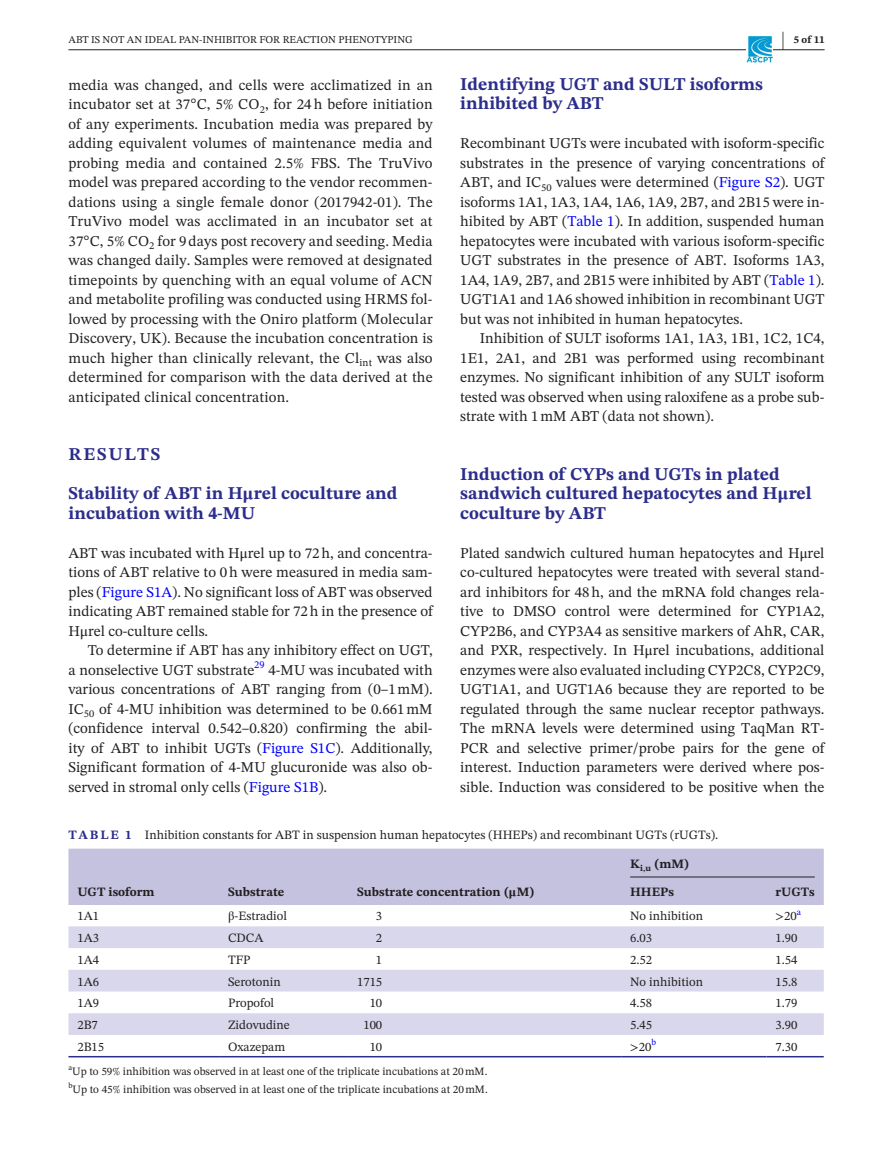
<style>
.page{position:relative;width:893px;height:1174px;background:#fff}
.page>*{position:absolute;margin:0;border:0;box-sizing:border-box;transform-origin:0 0}
.t1{font:700 21px "STIX Two Text";color:#231f20;scale:.42 1}
.t2{font:700 18px/19.5px "STIX Two Text";color:#2c2d8c}
.t3{font:15px/19.5px "STIX Two Text";color:#231f20;text-align:justify}
.t4{font:12.75px "STIX Two Text";color:#231f20}
.t5{font:700 12.75px "STIX Two Text";color:#231f20}
.t6{font:11.25px "STIX Two Text";color:#231f20}
.t7{font:10.5px "STIX Two Text";color:#231f20}
.t8{font:700 10.5px "STIX Two Text";color:#231f20}
.t9{font:10.5px "STIX Two Text";color:#00f}
.t10{font:8.85px "STIX Two Text";color:#00f}
.t11{font:7.8px "STIX Two Text";color:#231f20}
.s1{color:#00f}
.s2{font-family:"STIX"}
.s3{font-weight:700;color:#2c2d8c}
</style>
<div class="page">
<hr style="left:68px;top:49px;width:756px;height:1px;background:#231f20">
<img style="left:747px;top:37px;width:25px;height:25px">
<div style="left:68px;top:848px;width:756px;height:57px;background:#c4c2df"></div>
<svg style="left:68px;top:926px;width:756px;height:109px;fill:#d9d7eb"></svg>
<hr style="left:68px;top:1056px;width:151px;height:1px;background:#2c2d8c">
<hr style="left:219px;top:1056px;width:129px;height:1px;background:#2c2d8c">
<hr style="left:348px;top:1056px;width:273px;height:1px;background:#2c2d8c">
<hr style="left:621px;top:1056px;width:145px;height:1px;background:#2c2d8c">
<hr style="left:766px;top:1056px;width:58px;height:1px;background:#2c2d8c">
<hr style="left:630px;top:876px;width:185px;height:1px;background:#231f20">
<h1 class="t1" style="left:782px;top:24px;width:8px">|</h1>
<p class="t7" style="left:68px;top:32px;width:346px">ABT IS NOT AN IDEAL PAN-INHIBITOR FOR REACTION PHENOTYPING</p>
<p class="t8" style="left:794px;top:32px;width:32px">5 of 11</p>
<p class="t3" style="left:68px;top:75px;width:366px">media was changed, and cells were acclimatized in an incubator set at 37°C, 5% CO<sub>2</sub>, for 24h before initiation of any experiments. Incubation media was prepared by adding equivalent volumes of maintenance media and probing media and contained 2.5% FBS. The TruVivo model was prepared according to the vendor recommen&shy;dations using a single female donor (2017942-01). The TruVivo model was acclimated in an incubator set at 37°C, 5% CO<sub>2</sub> for 9 days post recovery and seeding. Media was changed daily. Samples were removed at designated timepoints by quenching with an equal volume of ACN and metabolite profiling was conducted using HRMS fol&shy;lowed by processing with the Oniro platform (Molecular Discovery, UK). Because the incubation concentration is much higher than clinically relevant, the Cl<sub>int</sub> was also determined for comparison with the data derived at the anticipated clinical concentration.</p>
<p class="t2" style="left:460px;top:74px;width:304px">Identifying UGT and SULT isoforms inhibited by ABT</p>
<p class="t3" style="left:460px;top:133px;width:366px">Recombinant UGTs were incubated with isoform-specific substrates in the presence of varying concentrations of ABT, and IC<sub>50</sub> values were determined (<span class="s1">Figure S2</span>). UGT isoforms 1A1, 1A3, 1A4, 1A6, 1A9, 2B7, and 2B15 were in&shy;hibited by ABT (<span class="s1">Table 1</span>). In addition, suspended human hepatocytes were incubated with various isoform-specific UGT substrates in the presence of ABT. Isoforms 1A3, 1A4, 1A9, 2B7, and 2B15 were inhibited by ABT (<span class="s1">Table 1</span>).<br>UGT1A1 and 1A6 showed inhibition in recombinant UGT but was not inhibited in human hepatocytes.</p>
<p class="t3" style="left:460px;top:328px;width:366px;text-indent:20px">Inhibition of SULT isoforms 1A1, 1A3, 1B1, 1C2, 1C4, 1E1, 2A1, and 2B1 was performed using recombinant enzymes. No significant inhibition of any SULT isoform tested was observed when using raloxifene as a probe sub&shy;strate with 1mM ABT (data not shown).</p>
<p class="t2" style="left:68px;top:435px;width:331px;line-height:39px">RESULTS<br>Stability of ABT in H<span class="s2">μ</span>rel coculture and</p>
<p class="t2" style="left:68px;top:503px;width:188px">incubation with 4-MU</p>
<p class="t3" style="left:68px;top:543px;width:366px">ABT was incubated with H<span class="s2">μ</span>rel up to 72h, and concentra&shy;tions of ABT relative to 0h were measured in media sam&shy;ples (<span class="s1">Figure S1A</span>). No significant loss of ABT was observed indicating ABT remained stable for 72h in the presence of H<span class="s2">μ</span>rel co-culture cells.</p>
<p class="t3" style="left:68px;top:640px;width:366px;text-indent:20px">To determine if ABT has any inhibitory effect on UGT, a nonselective UGT substrate</p>
<p class="t2" style="left:460px;top:464px;width:353px">Induction of CYPs and UGTs in plated sandwich cultured hepatocytes and H<span class="s2">μ</span>rel coculture by ABT</p>
<p class="t3" style="left:460px;top:543px;width:366px">Plated sandwich cultured human hepatocytes and H<span class="s2">μ</span>rel co-cultured hepatocytes were treated with several stand&shy;ard inhibitors for 48h, and the mRNA fold changes rela&shy;tive to DMSO control were determined for CYP1A2, CYP2B6, and CYP3A4 as sensitive markers of AhR, CAR, and PXR, respectively. In H<span class="s2">μ</span>rel incubations, additional enzymes were also evaluated including CYP2C8, CYP2C9, UGT1A1, and UGT1A6 because they are reported to be regulated through the same nuclear receptor pathways.<br>The mRNA levels were determined using TaqMan RT-PCR and selective primer/probe pairs for the gene of interest. Induction parameters were derived where pos&shy;sible. Induction was considered to be positive when the</p>
<p class="t4" style="left:68px;top:825px;width:651px"><span class="s3">TABLE 1</span> Inhibition constants for ABT in suspension human hepatocytes (HHEPs) and recombinant UGTs (rUGTs).</p>
<p class="t9" style="left:254px;top:657px;width:12px">29</p>
<p class="t3" style="left:68px;top:660px;width:366px;text-indent:200px">4-MU was incubated with various concentrations of ABT ranging from (0–1mM).<br>IC<sub>50</sub> of 4-MU inhibition was determined to be 0.661mM (confidence interval 0.542–0.820) confirming the abil&shy;ity of ABT to inhibit UGTs (<span class="s1">Figure S1C</span>). Additionally, Significant formation of 4-MU glucuronide was also ob&shy;served in stromal only cells (<span class="s1">Figure S1B</span>).</p>
<p class="t5" style="left:77px;top:882px;width:79px">UGT isoform</p>
<p class="t5" style="left:228px;top:882px;width:58px">Substrate</p>
<p class="t5" style="left:357px;top:882px;width:179px">Substrate concentration (<span class="s2">μ</span>M)</p>
<p class="t5" style="left:630px;top:854px;width:61px">K<sub>i,u</sub> (mM)</p>
<p class="t5" style="left:630px;top:882px;width:45px">HHEPs</p>
<p class="t5" style="left:775px;top:882px;width:41px">rUGTs</p>
<p class="t4" style="left:77px;top:907px;width:23px">1A1</p>
<p class="t4" style="left:228px;top:907px;width:61px"><span class="s2">β</span>-Estradiol</p>
<p class="t4" style="left:376px;top:907px;width:8px">3</p>
<p class="t4" style="left:630px;top:907px;width:74px">No inhibition</p>
<p class="t4" style="left:775px;top:907px;width:23px"><span class="s2">&gt;</span>20</p>
<p class="t10" style="left:797px;top:905px;width:6px">a</p>
<p class="t4" style="left:77px;top:928px;width:23px">1A3</p>
<p class="t4" style="left:228px;top:928px;width:37px">CDCA</p>
<p class="t4" style="left:376px;top:928px;width:8px">2</p>
<p class="t4" style="left:630px;top:928px;width:24px">6.03</p>
<p class="t4" style="left:775px;top:928px;width:24px">1.90</p>
<p class="t4" style="left:77px;top:950px;width:23px">1A4</p>
<p class="t4" style="left:228px;top:950px;width:24px">TFP</p>
<p class="t4" style="left:376px;top:950px;width:8px">1</p>
<p class="t4" style="left:630px;top:950px;width:24px">2.52</p>
<p class="t4" style="left:775px;top:950px;width:24px">1.54</p>
<p class="t4" style="left:77px;top:972px;width:23px">1A6</p>
<p class="t4" style="left:228px;top:972px;width:54px">Serotonin</p>
<p class="t4" style="left:357px;top:972px;width:27px">1715</p>
<p class="t4" style="left:630px;top:972px;width:74px">No inhibition</p>
<p class="t4" style="left:775px;top:972px;width:24px">15.8</p>
<p class="t4" style="left:77px;top:994px;width:23px">1A9</p>
<p class="t4" style="left:228px;top:994px;width:48px">Propofol</p>
<p class="t4" style="left:370px;top:994px;width:14px">10</p>
<p class="t4" style="left:630px;top:994px;width:24px">4.58</p>
<p class="t4" style="left:775px;top:994px;width:24px">1.79</p>
<p class="t4" style="left:77px;top:1015px;width:22px">2B7</p>
<p class="t4" style="left:228px;top:1015px;width:63px">Zidovudine</p>
<p class="t4" style="left:363px;top:1015px;width:20px">100</p>
<p class="t4" style="left:630px;top:1015px;width:24px">5.45</p>
<p class="t4" style="left:775px;top:1015px;width:24px">3.90</p>
<p class="t4" style="left:77px;top:1037px;width:28px">2B15</p>
<p class="t4" style="left:228px;top:1037px;width:59px">Oxazepam</p>
<p class="t4" style="left:370px;top:1037px;width:14px">10</p>
<p class="t4" style="left:630px;top:1037px;width:28px"><span class="s2">&gt;</span>20<sup>b</sup></p>
<p class="t4" style="left:775px;top:1037px;width:24px">7.30</p>
<p class="t11" style="left:68px;top:1062px;width:5px">a</p>
<p class="t6" style="left:72px;top:1063px;width:417px">Up to 59% inhibition was observed in at least one of the triplicate incubations at 20mM.</p>
<p class="t11" style="left:68px;top:1080px;width:6px">b</p>
<p class="t6" style="left:73px;top:1081px;width:417px">Up to 45% inhibition was observed in at least one of the triplicate incubations at 20mM.</p>
</div>
